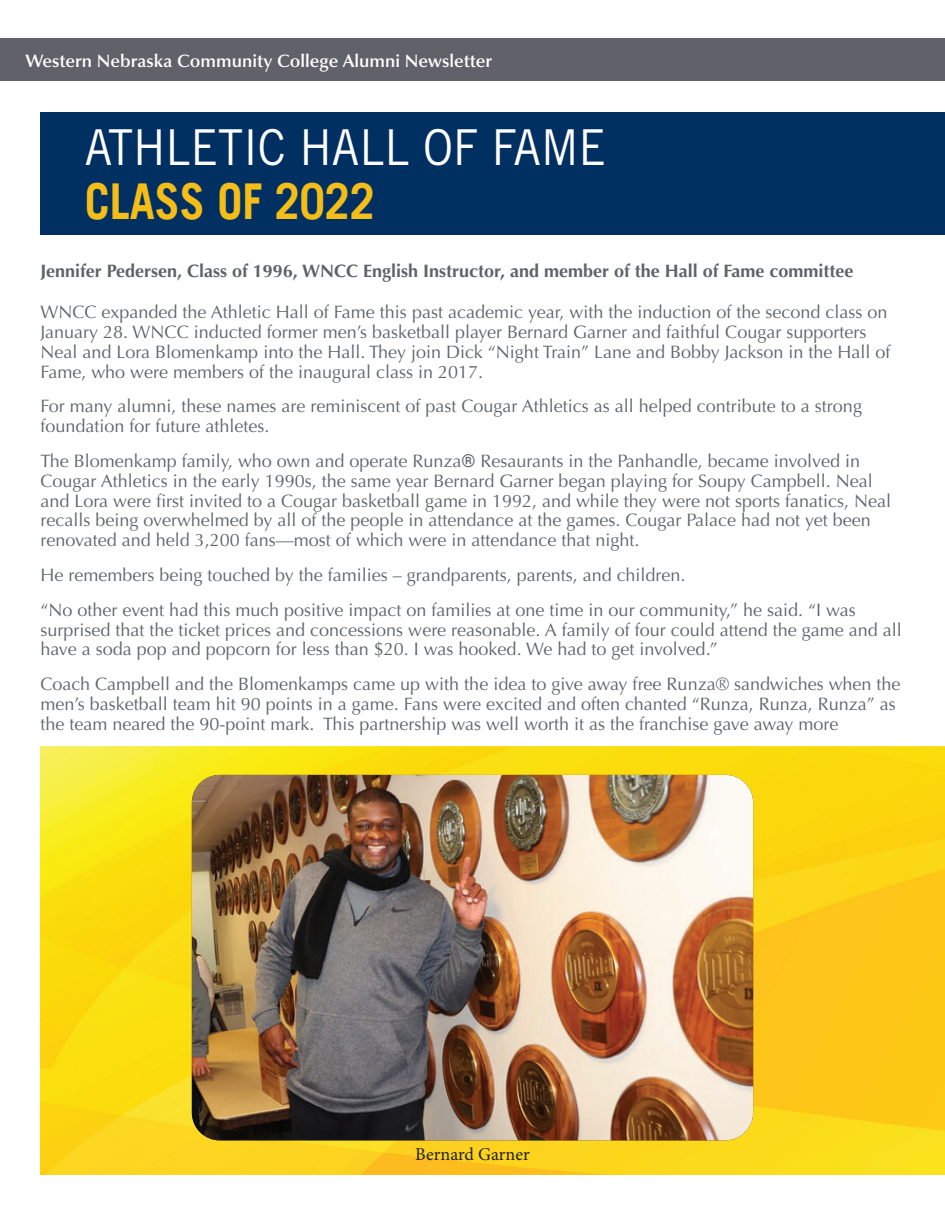
<style>
.page{position:relative;width:945px;height:1215px;background:#fff}
.page>*{position:absolute;margin:0;border:0;box-sizing:border-box;transform-origin:0 0}
.t1{font:49.5px "Trade Gothic LT Std";color:#fff;scale:.91 1}
.t2{font:700 49.5px "Trade Gothic LT";color:#f5bd17;scale:.91 1}
.t3{font:18px/19.8px "Optima";color:#5f646a}
.t4{font:700 18px "Optima";color:#5f6369}
.t5{font:600 18px "Optima LT Std";color:#fff}
.t6{font:18px "Minion Pro";color:#231f20}
.s1{font-family:"Roboto";font-weight:700}
</style>
<div class="page">
<img style="left:40px;top:746px;width:905px;height:428px">
<div style="left:0;top:39px;width:945px;height:42px;background:#5f6369"></div>
<div style="left:40px;top:113px;width:905px;height:122px;background:#003062"></div>
<img style="left:192px;top:775px;width:561px;height:365px">
<p class="t5" style="left:26px;top:50px;width:468px">Western Nebraska Community College Alumni Newsletter</p>
<h1 class="t1" style="left:85px;top:118px;width:574px">ATHLETIC HALL OF FAME</h1>
<h1 class="t2" style="left:85px;top:171px;width:320px">CLASS OF 2022</h1>
<p class="t4" style="left:40px;top:260px;width:814px">Jennifer Pedersen, Class of 1996, WNCC English Instructor, and member of the Hall of Fame committee</p>
<p class="t3" style="left:40px;top:302px;width:851px">WNCC expanded the Athletic Hall of Fame this past academic year, with the induction of the second class on January 28. WNCC inducted former men’s basketball player Bernard Garner and faithful Cougar supporters Neal and Lora Blomenkamp into the Hall. They join Dick “Night Train” Lane and Bobby Jackson in the Hall of Fame, who were members of the inaugural class in 2017.</p>
<p class="t3" style="left:40px;top:397px;width:823px">For many alumni, these names are reminiscent of past Cougar Athletics as all helped contribute to a strong foundation for future athletes.</p>
<p class="t3" style="left:40px;top:451px;width:852px">The Blomenkamp family, who own and operate Runza<span class="s1">®</span> Resaurants in the Panhandle, became involved in Cougar Athletics in the early 1990s, the same year Bernard Garner began playing for Soupy Campbell. Neal and Lora were first invited to a Cougar basketball game in 1992, and while they were not sports fanatics, Neal recalls being overwhelmed by all of the people in attendance at the games. Cougar Palace had not yet been renovated and held 3,200 fans—most of which were in attendance that night.</p>
<p class="t3" style="left:40px;top:558px;width:817px;line-height:34.8px">He remembers being touched by the families – grandparents, parents, and children.<br>“No other event had this much positive impact on families at one time in our community,” he said. “I was</p>
<p class="t3" style="left:40px;top:620px;width:863px">surprised that the ticket prices and concessions were reasonable. A family of four could attend the game and all have a soda pop and popcorn for less than $20. I was hooked. We had to get involved.”</p>
<p class="t3" style="left:40px;top:674px;width:861px">Coach Campbell and the Blomenkamps came up with the idea to give away free Runza® sandwiches when the men’s basketball team hit 90 points in a game. Fans were excited and often chanted “Runza, Runza, Runza” as the team neared the 90-point mark. This partnership was well worth it as the franchise gave away more</p>
<p class="t6" style="left:415px;top:1143px;width:116px">Bernard Garner</p>
</div>
